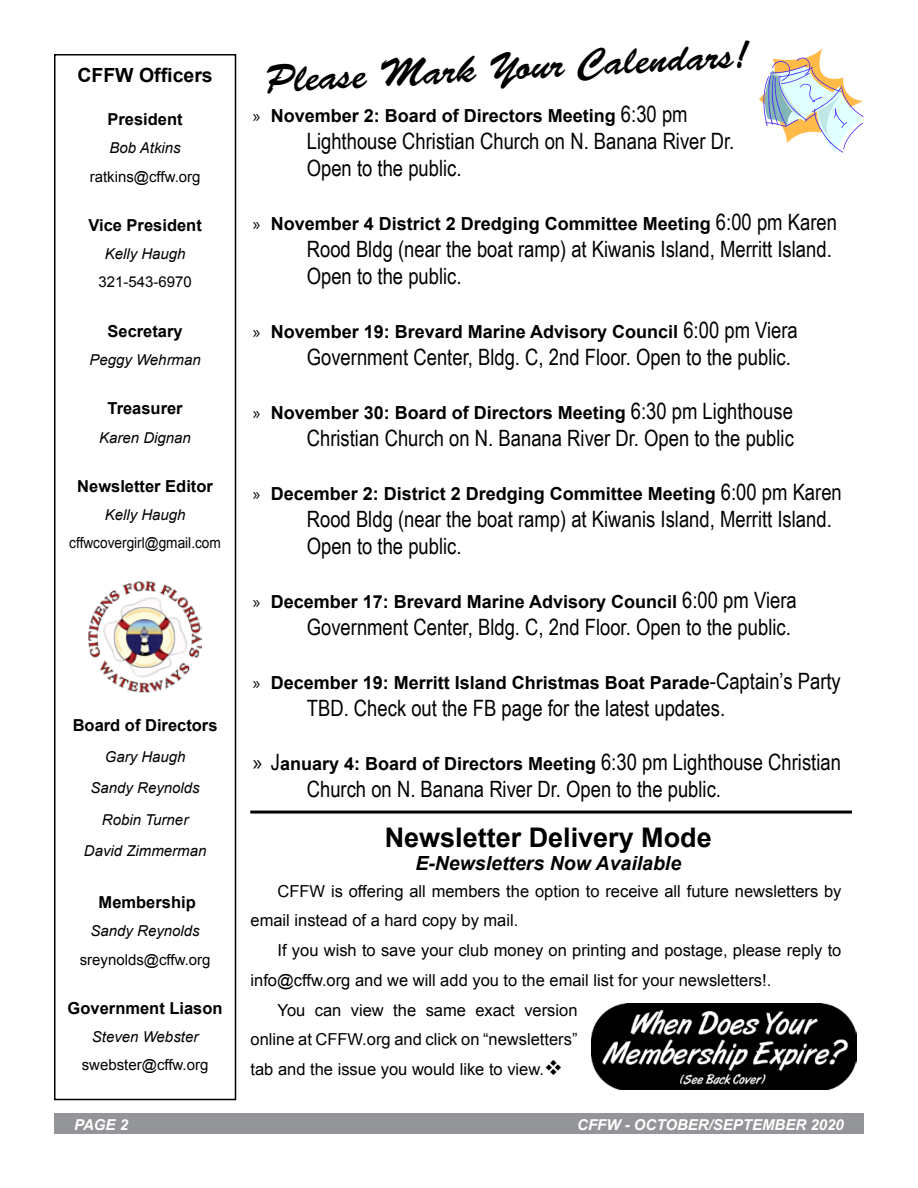
<style>
.page{position:relative;width:918px;height:1188px;background:#fff}
.page>*{position:absolute;margin:0;border:0;box-sizing:border-box;transform-origin:0 0}
.t1{font:39px "Brush Script Std";color:#000}
.t2{font:700 27px "Arial";color:#000}
.t3{font:22.5px/27px "Arial Narrow";color:#000}
.t4{font:italic 700 19.5px "Arial";color:#000}
.t5{font:700 19.5px "Arial";color:#000}
.t6{font:700 18px "Arial";color:#000}
.t7{font:16.5px/29.7px "Arial";color:#000}
.t8{font:700 16.5px "Arial";color:#000}
.t9{font:italic 15px/31.2px "Arial";color:#000;text-align:center}
.t10{font:15px "Arial";color:#000}
.t11{font:italic 700 15px "Arial";color:#fff}
.t12{font:15px "Arial";color:#000;scale:.91 1}
.s1{font-family:"Myriad Pro";font-weight:400}
.s2{font-family:"Arial Narrow";font-weight:400;font-size:22.5px}
.s3{font-family:"Myriad Pro";font-weight:400;font-size:22.5px}
</style>
<div class="page">
<div style="left:54px;top:1114px;width:810px;height:20px;background:#939598"></div>
<img style="left:88px;top:581px;width:113px;height:111px">
<div style="left:54px;top:54px;width:182px;height:1046px;border:2px solid #000"></div>
<hr style="left:250px;top:811px;width:602px;height:3px;background:#000">
<img style="left:592px;top:1004px;width:264px;height:85px">
<svg style="left:759px;top:48px;width:105px;height:105px"></svg>
<p class="t5" style="left:77px;top:62px;width:137px">CFFW Officers</p>
<p class="t8" style="left:108px;top:108px;width:77px">President</p>
<p class="t9" style="left:110px;top:133px;width:73px">Bob Atkins</p>
<p class="t10" style="left:90px;top:166px;width:112px">ratkins@cffw.org</p>
<p class="t8" style="left:88px;top:214px;width:115px">Vice President</p>
<p class="t9" style="left:105px;top:238px;width:82px">Kelly Haugh</p>
<p class="t10" style="left:98px;top:272px;width:95px">321-543-6970</p>
<p class="t8" style="left:108px;top:320px;width:77px">Secretary</p>
<p class="t9" style="left:89px;top:344px;width:113px">Peggy Wehrman</p>
<p class="t8" style="left:108px;top:398px;width:77px">Treasurer</p>
<p class="t9" style="left:99px;top:422px;width:93px">Karen Dignan</p>
<p class="t8" style="left:77px;top:475px;width:137px">Newsletter Editor</p>
<p class="t9" style="left:105px;top:500px;width:82px">Kelly Haugh</p>
<p class="t12" style="left:69px;top:533px;width:168px">cffwcovergirl@gmail.com</p>
<p class="t8" style="left:73px;top:714px;width:146px">Board of Directors</p>
<p class="t9" style="left:84px;top:741px;width:124px">Gary Haugh<br>Sandy Reynolds<br>Robin Turner<br>David Zimmerman</p>
<p class="t8" style="left:99px;top:891px;width:99px">Membership</p>
<p class="t9" style="left:91px;top:916px;width:111px">Sandy Reynolds</p>
<p class="t10" style="left:80px;top:950px;width:132px">sreynolds@cffw.org</p>
<p class="t8" style="left:68px;top:997px;width:156px">Government Liason</p>
<p class="t9" style="left:92px;top:1022px;width:108px">Steven Webster</p>
<p class="t10" style="left:82px;top:1055px;width:128px">swebster@cffw.org</p>
<h1 class="t1" style="left:264px;top:58px;width:486px;rotate:-3deg">Please Mark Your Calendars!</h1>
<p class="t6" style="left:253px;top:104px;width:436px"><span class="s1">»</span> November 2: Board of Directors Meeting <span class="s2">6:30 pm</span></p>
<p class="t3" style="left:307px;top:127px;width:429px">Lighthouse Christian Church on N. Banana River Dr.<br>Open to the public.</p>
<p class="t6" style="left:253px;top:212px;width:586px"><span class="s1">»</span> November 4 District 2 Dredging Committee Meeting <span class="s2">6:00 pm Karen</span></p>
<p class="t3" style="left:307px;top:235px;width:527px">Rood Bldg (near the boat ramp) at Kiwanis Island, Merritt Island.<br>Open to the public.</p>
<p class="t6" style="left:253px;top:320px;width:547px"><span class="s1">»</span> November 19: Brevard Marine Advisory Council <span class="s2">6:00 pm Viera</span></p>
<p class="t3" style="left:307px;top:343px;width:486px">Government Center, Bldg. C, 2nd Floor. Open to the public.</p>
<p class="t6" style="left:253px;top:401px;width:542px"><span class="s1">»</span> November 30: Board of Directors Meeting <span class="s2">6:30 pm Lighthouse</span></p>
<p class="t3" style="left:307px;top:424px;width:489px">Christian Church on N. Banana River Dr. Open to the public</p>
<p class="t6" style="left:253px;top:482px;width:591px"><span class="s1">»</span> December 2: District 2 Dredging Committee Meeting <span class="s2">6:00 pm Karen</span></p>
<p class="t3" style="left:307px;top:505px;width:527px">Rood Bldg (near the boat ramp) at Kiwanis Island, Merritt Island.<br>Open to the public.</p>
<p class="t6" style="left:253px;top:590px;width:546px"><span class="s1">»</span> December 17: Brevard Marine Advisory Council <span class="s2">6:00 pm Viera</span></p>
<p class="t3" style="left:307px;top:613px;width:486px">Government Center, Bldg. C, 2nd Floor. Open to the public.</p>
<p class="t6" style="left:253px;top:671px;width:590px"><span class="s1">»</span> December 19: Merritt Island Christmas Boat Parade<span class="s2">-Captain’s Party</span></p>
<p class="t3" style="left:307px;top:694px;width:420px">TBD. Check out the FB page for the latest updates.</p>
<p class="t6" style="left:253px;top:752px;width:590px"><span class="s3">»</span> <span class="s2">J</span>anuary 4: Board of Directors Meeting <span class="s2">6:30 pm Lighthouse Christian</span></p>
<p class="t3" style="left:307px;top:775px;width:416px">Church on N. Banana River Dr. Open to the public.</p>
<p class="t2" style="left:385px;top:819px;width:329px">Newsletter Delivery Mode</p>
<p class="t4" style="left:415px;top:850px;width:267px">E-Newsletters Now Available</p>
<p class="t7" style="left:251px;top:876px;width:593px;text-indent:27px">CFFW is offering all members the option to receive all future newsletters by email instead of a hard copy by mail.</p>
<p class="t7" style="left:278px;top:936px;width:565px">If you wish to save your club money on printing and postage, please reply to</p>
<p class="t7" style="left:251px;top:965px;width:522px">info@cffw.org and we will add you to the email list for your newsletters!.</p>
<p class="t7" style="left:278px;top:995px;width:301px">You can view the same exact version</p>
<p class="t7" style="left:251px;top:1025px;width:328px">online at CFFW.org and click on “newsletters”</p>
<p class="t7" style="left:251px;top:1054px;width:314px">tab and the issue you would like to view.❖</p>
<p class="t11" style="left:74px;top:1115px;width:55px">PAGE 2</p>
<p class="t11" style="left:577px;top:1115px;width:268px">CFFW - OCTOBER/SEPTEMBER 2020</p>
</div>
